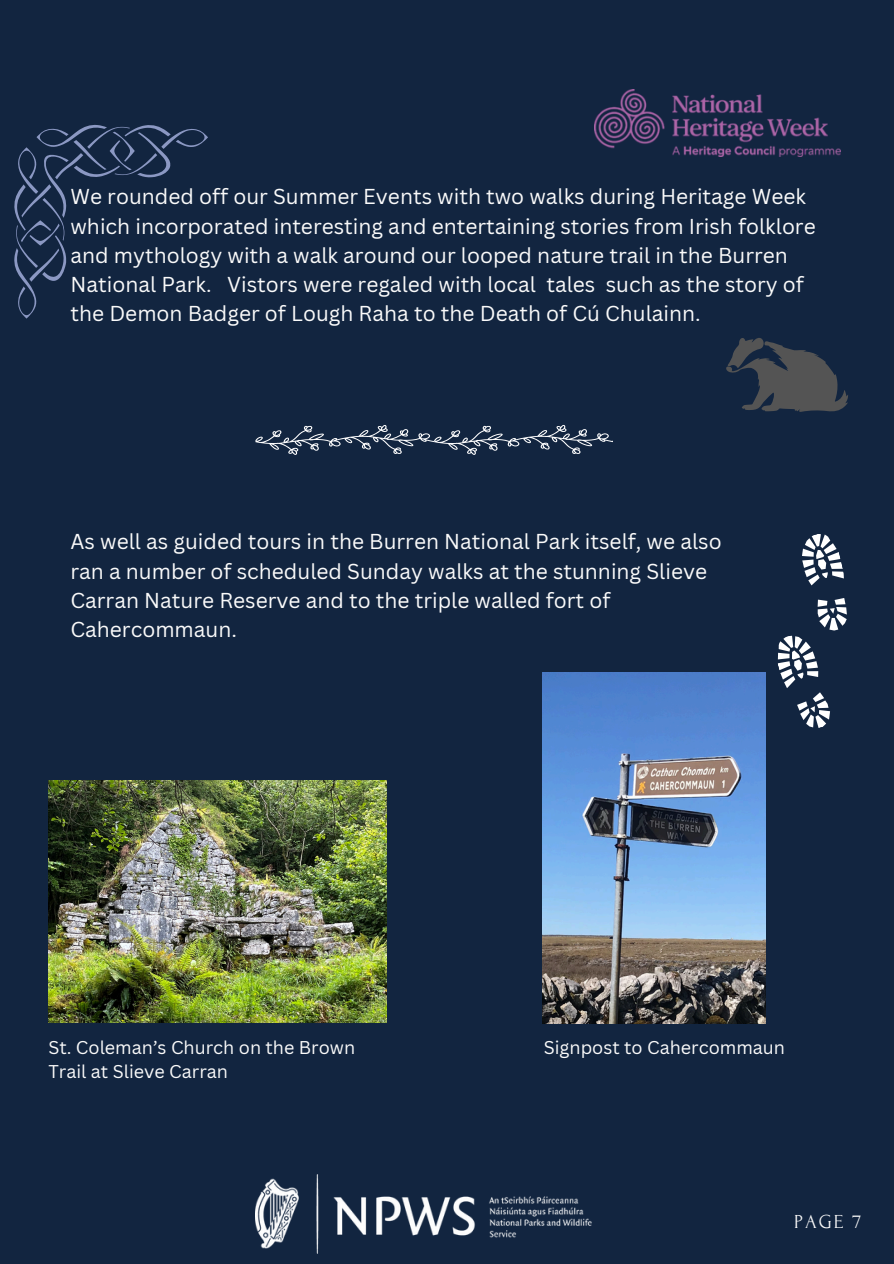
<style>
.page{position:relative;width:894px;height:1264px;background:#fff}
.page>*{position:absolute;margin:0;border:0;box-sizing:border-box;transform-origin:0 0}
.t1{font:21px/29.2px "Canva Sans";color:#fafafa}
.t2{font:19.8px "Forum";color:#fafafa}
.t3{font:18px "Canva Sans";color:#fafafa}
</style>
<div class="page">
<div style="left:0;top:0;width:893px;height:1263px;background:#122540"></div>
<img style="left:255px;top:1174px;width:337px;height:79px">
<img style="left:594px;top:89px;width:246px;height:68px">
<svg style="left:14px;top:124px;width:194px;height:194px"></svg>
<svg style="left:255px;top:425px;width:357px;height:30px"></svg>
<svg style="left:726px;top:338px;width:121px;height:74px"></svg>
<img style="left:48px;top:780px;width:338px;height:242px">
<img style="left:542px;top:672px;width:223px;height:351px">
<svg style="left:802px;top:534px;width:42px;height:52px"></svg>
<svg style="left:777px;top:598px;width:70px;height:130px"></svg>
<h2 class="t1" style="left:70px;top:181px;width:746px">We rounded off our Summer Events with two walks during Heritage Week which incorporated interesting and entertaining stories from Irish folklore and mythology with a walk around our looped nature trail in the Burren National Park. Vistors were regaled with local tales such as the story of the Demon Badger of Lough Raha to the Death of Cú Chulainn.</h2>
<p class="t1" style="left:70px;top:526px;width:652px">As well as guided tours in the Burren National Park itself, we also ran a number of scheduled Sunday walks at the stunning Slieve Carran Nature Reserve and to the triple walled fort of Cahercommaun.</p>
<p class="t3" style="left:48px;top:1034px;width:308px">St. Coleman’s Church on the Brown</p>
<p class="t3" style="left:48px;top:1059px;width:181px">Trail at Slieve Carran</p>
<p class="t3" style="left:543px;top:1034px;width:243px">Signpost to Cahercommaun</p>
<p class="t2" style="left:794px;top:1210px;width:69px">PAGE 7</p>
</div>
